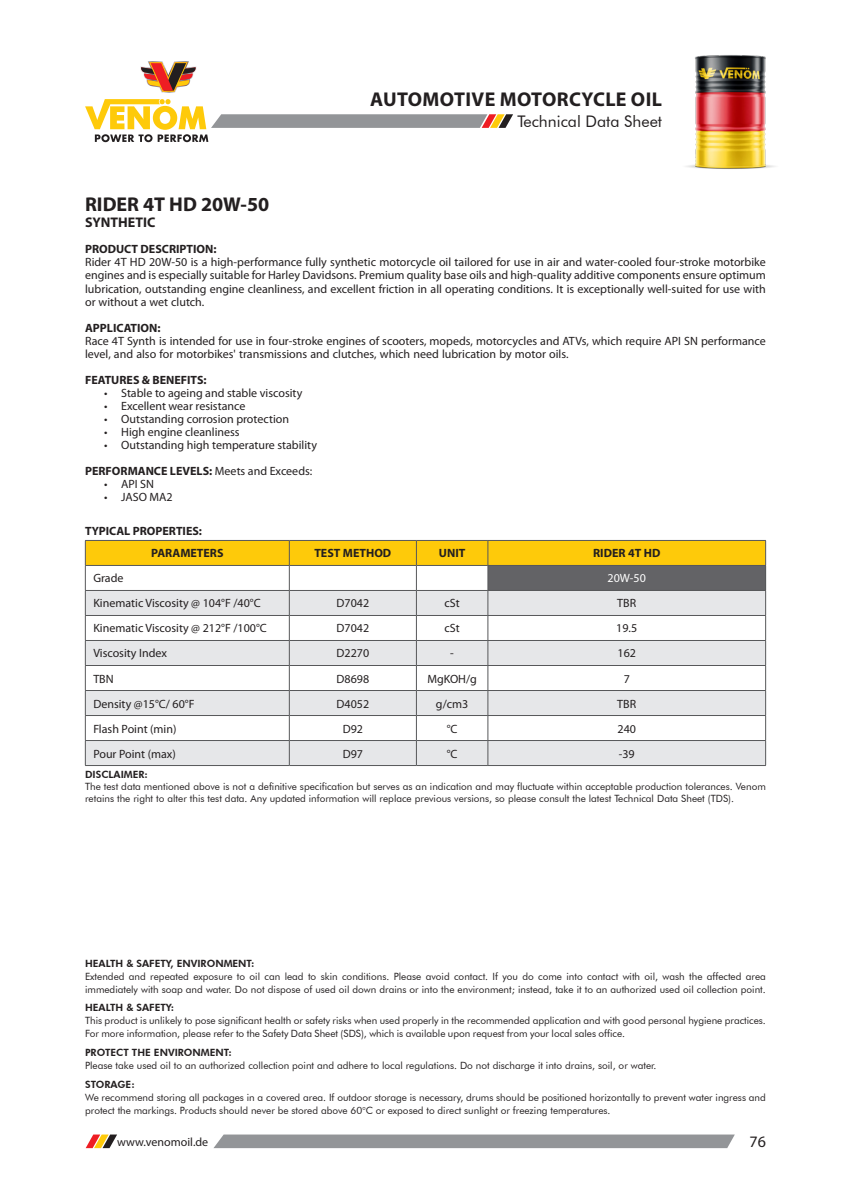
<style>
.page{position:relative;width:851px;height:1191px;background:#fff}
.page>*{position:absolute;margin:0;border:0;box-sizing:border-box;transform-origin:0 0}
.t1{font:700 20px "Myriad Pro";letter-spacing:.02em;color:#231f20}
.t2{font:700 20px "Myriad Pro";color:#231f20}
.t3{font:16px "Futura BT";color:#231f20}
.t4{font:16px "Myriad Pro";color:#231f20}
.t5{font:700 14px "Myriad Pro";color:#231f20}
.t6{font:12px/13px "Myriad Pro";color:#231f20;text-align:justify}
.t7{font:700 12px "Myriad Pro";color:#231f20}
.t8{font:12px "Myriad Pro";color:#fff}
.t9{font:10px/13px "Futura BT";color:#231f20}
.t10{font:800 10px "Futura BT";color:#231f20}
.s1{font-weight:400}
</style>
<div class="page">
<img style="left:686px;top:55px;width:89px;height:114px">
<svg style="left:213px;top:1134px;width:521px;height:14px;background:#989a9d"></svg>
<svg style="left:86px;top:1134px;width:31px;height:14px"></svg>
<svg style="left:85px;top:99px;width:428px;height:43px"></svg>
<svg style="left:140px;top:61px;width:57px;height:31px"></svg>
<svg style="left:85px;top:540px;width:681px;height:225px"></svg>
<hr style="left:85px;top:765px;width:204px;height:1px;background:#57585a">
<hr style="left:289px;top:765px;width:127px;height:1px;background:#57585a">
<hr style="left:416px;top:765px;width:72px;height:1px;background:#57585a">
<hr style="left:488px;top:765px;width:277px;height:1px;background:#57585a">
<h1 class="t1" style="left:370px;top:87px;width:293px">AUTOMOTIVE MOTORCYCLE OIL</h1>
<h2 class="t3" style="left:517px;top:112px;width:146px">Technical Data Sheet</h2>
<p class="t2" style="left:85px;top:191px;width:185px">RIDER 4T HD 20W-50</p>
<p class="t5" style="left:85px;top:214px;width:72px">SYNTHETIC</p>
<p class="t7" style="left:85px;top:242px;width:133px">PRODUCT DESCRIPTION:</p>
<p class="t6" style="left:85px;top:256px;width:682px">Rider 4T HD 20W-50 is a high-performance fully synthetic motorcycle oil tailored for use in air and water-cooled four-stroke motorbike engines and is especially suitable for Harley Davidsons. Premium quality base oils and high-quality additive components ensure optimum lubrication, outstanding engine cleanliness, and excellent friction in all operating conditions. It is exceptionally well-suited for use with or without a wet clutch.</p>
<p class="t7" style="left:85px;top:320px;width:77px">APPLICATION:</p>
<p class="t6" style="left:85px;top:334px;width:682px">Race 4T Synth is intended for use in four-stroke engines of scooters, mopeds, motorcycles and ATVs, which require API SN performance level, and also for motorbikes' transmissions and clutches, which need lubrication by motor oils.</p>
<p class="t7" style="left:85px;top:372px;width:123px">FEATURES &amp; BENEFITS:</p>
<p class="t6" style="left:104px;top:386px;width:200px">• Stable to ageing and stable viscosity</p>
<p class="t6" style="left:104px;top:399px;width:143px">• Excellent wear resistance</p>
<p class="t6" style="left:104px;top:412px;width:186px">• Outstanding corrosion protection</p>
<p class="t6" style="left:104px;top:425px;width:137px">• High engine cleanliness</p>
<p class="t6" style="left:104px;top:438px;width:214px">• Outstanding high temperature stability</p>
<p class="t7" style="left:85px;top:463px;width:229px">PERFORMANCE LEVELS: <span class="s1">Meets and Exceeds:</span></p>
<p class="t6" style="left:104px;top:477px;width:51px">• API SN</p>
<p class="t6" style="left:104px;top:490px;width:70px">• JASO MA2</p>
<p class="t7" style="left:85px;top:523px;width:118px">TYPICAL PROPERTIES:</p>
<p class="t7" style="left:151px;top:545px;width:74px">PARAMETERS</p>
<p class="t7" style="left:314px;top:545px;width:78px">TEST METHOD</p>
<p class="t7" style="left:439px;top:545px;width:28px">UNIT</p>
<p class="t7" style="left:593px;top:545px;width:69px">RIDER 4T HD</p>
<p class="t6" style="left:93px;top:572px;width:32px">Grade</p>
<p class="t8" style="left:607px;top:571px;width:40px">20W-50</p>
<p class="t6" style="left:93px;top:597px;width:169px">Kinematic Viscosity @ 104°F /40°C</p>
<p class="t6" style="left:336px;top:597px;width:34px">D7042</p>
<p class="t6" style="left:444px;top:597px;width:17px">cSt</p>
<p class="t6" style="left:617px;top:597px;width:20px">TBR</p>
<p class="t6" style="left:93px;top:622px;width:175px">Kinematic Viscosity @ 212°F /100°C</p>
<p class="t6" style="left:336px;top:622px;width:34px">D7042</p>
<p class="t6" style="left:444px;top:622px;width:17px">cSt</p>
<p class="t6" style="left:616px;top:622px;width:22px">19.5</p>
<p class="t6" style="left:93px;top:647px;width:75px">Viscosity Index</p>
<p class="t6" style="left:336px;top:647px;width:34px">D2270</p>
<p class="t6" style="left:450px;top:647px;width:5px">-</p>
<p class="t6" style="left:617px;top:647px;width:20px">162</p>
<p class="t6" style="left:93px;top:672px;width:22px">TBN</p>
<p class="t6" style="left:336px;top:672px;width:34px">D8698</p>
<p class="t6" style="left:427px;top:672px;width:51px">MgKOH/g</p>
<p class="t6" style="left:623px;top:672px;width:8px">7</p>
<p class="t6" style="left:93px;top:697px;width:103px">Density @15°C/ 60°F</p>
<p class="t6" style="left:336px;top:697px;width:34px">D4052</p>
<p class="t6" style="left:436px;top:697px;width:34px">g/cm3</p>
<p class="t6" style="left:617px;top:697px;width:20px">TBR</p>
<p class="t6" style="left:93px;top:722px;width:85px">Flash Point (min)</p>
<p class="t6" style="left:342px;top:722px;width:22px">D92</p>
<p class="t6" style="left:446px;top:722px;width:12px">°C</p>
<p class="t6" style="left:617px;top:722px;width:20px">240</p>
<p class="t6" style="left:93px;top:747px;width:84px">Pour Point (max)</p>
<p class="t6" style="left:342px;top:747px;width:22px">D97</p>
<p class="t6" style="left:446px;top:747px;width:12px">°C</p>
<p class="t6" style="left:618px;top:747px;width:17px">-39</p>
<p class="t10" style="left:85px;top:768px;width:64px">DISCLAIMER:</p>
<p class="t9" style="left:85px;top:780px;width:682px;line-height:12px">The test data mentioned above is not a definitive specification but serves as an indication and may fluctuate within acceptable production tolerances. Venom retains the right to alter this test data. Any updated information will replace previous versions, so please consult the latest Technical Data Sheet (TDS).</p>
<p class="t10" style="left:85px;top:957px;width:171px">HEALTH &amp; SAFETY, ENVIRONMENT:</p>
<p class="t9" style="left:85px;top:969px;width:682px">Extended and repeated exposure to oil can lead to skin conditions. Please avoid contact. If you do come into contact with oil, wash the affected area immediately with soap and water. Do not dispose of used oil down drains or into the environment; instead, take it to an authorized used oil collection point.</p>
<p class="t10" style="left:85px;top:1001px;width:91px">HEALTH &amp; SAFETY:</p>
<p class="t9" style="left:85px;top:1014px;width:682px">This product is unlikely to pose significant health or safety risks when used properly in the recommended application and with good personal hygiene practices.<br>For more information, please refer to the Safety Data Sheet (SDS), which is available upon request from your local sales office.</p>
<p class="t10" style="left:85px;top:1046px;width:148px">PROTECT THE ENVIRONMENT:</p>
<p class="t9" style="left:85px;top:1058px;width:573px">Please take used oil to an authorized collection point and adhere to local regulations. Do not discharge it into drains, soil, or water.</p>
<p class="t10" style="left:85px;top:1078px;width:51px">STORAGE:</p>
<p class="t9" style="left:85px;top:1090px;width:682px">We recommend storing all packages in a covered area. If outdoor storage is necessary, drums should be positioned horizontally to prevent water ingress and protect the markings. Products should never be stored above 60°C or exposed to direct sunlight or freezing temperatures.</p>
<p class="t6" style="left:117px;top:1135px;width:93px">www.venomoil.de</p>
<h2 class="t4" style="left:749px;top:1131px;width:18px">76</h2>
</div>
